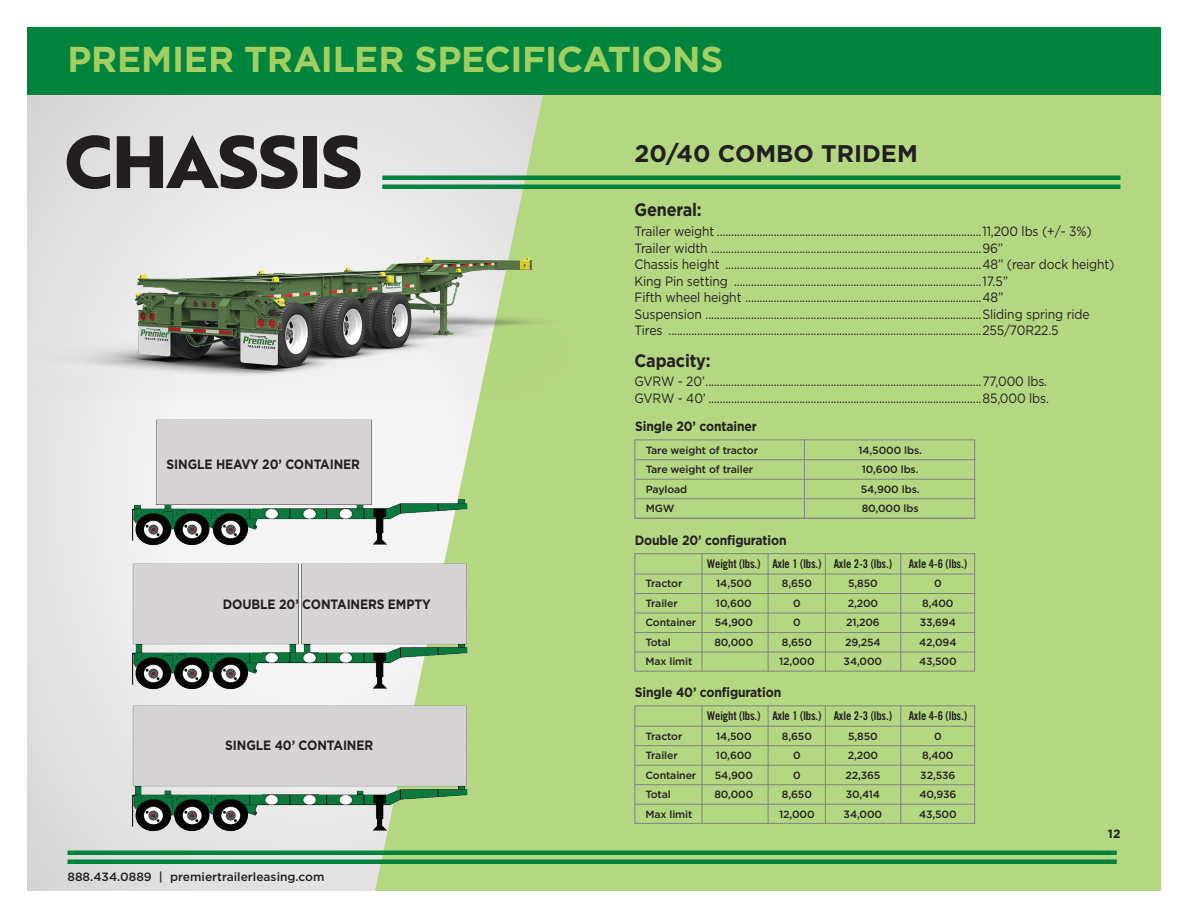
<style>
.page{position:relative;width:1188px;height:918px;background:#fff}
.page>*{position:absolute;margin:0;border:0;box-sizing:border-box;transform-origin:0 0}
.t1{font:700 72px "Brother 1816 Extra";letter-spacing:-.01em;color:#231f20}
.t2{font:700 36px "Gotham";letter-spacing:-.01em;color:#a2cf62}
.t3{font:700 24px "Gotham";color:#231f20}
.t4{font:700 18px "Gotham";letter-spacing:-.01em;color:#231f20;scale:.9 1}
.t5{font:13.5px/16.5px "Gotham";letter-spacing:-.01em;color:#231f20;scale:.9 1}
.t6{font:700 13.5px "Gotham";letter-spacing:-.01em;color:#231f20;scale:.9 1}
.t7{font:12px "Trade Gothic LT Std Bd Cn 20";letter-spacing:-.01em;color:#231f20}
.t8{font:500 12px "Gotham";color:#231f20}
.t9{font:700 12px "Gotham";color:#231f20}
.t10{font:500 10.5px "Gotham";letter-spacing:-.01em;color:#231f20}
</style>
<div class="page">
<div style="left:27px;top:94px;width:567px;height:797px;background:#e4e3e3"></div>
<div style="left:375px;top:94px;width:786px;height:797px;background:#b4d781"></div>
<hr style="left:382px;top:176px;width:738px;height:4px;background:#00843d">
<hr style="left:382px;top:185px;width:738px;height:4px;background:#00843d">
<div style="left:27px;top:27px;width:1134px;height:67px;background:#00843d"></div>
<hr style="left:68px;top:851px;width:1049px;height:4px;background:#00843d">
<hr style="left:68px;top:860px;width:1049px;height:4px;background:#00843d">
<img style="left:87px;top:234px;width:482px;height:165px">
<img style="left:131px;top:412px;width:336px;height:140px">
<img style="left:132px;top:555px;width:336px;height:140px">
<img style="left:132px;top:697px;width:335px;height:140px">
<div style="left:634px;top:706px;width:341px;height:118px;border:1px solid #808285"></div>
<hr style="left:635px;top:726px;width:340px;height:1px;background:#808285">
<hr style="left:635px;top:745px;width:340px;height:1px;background:#808285">
<hr style="left:635px;top:765px;width:340px;height:1px;background:#808285">
<hr style="left:635px;top:784px;width:340px;height:1px;background:#808285">
<hr style="left:635px;top:804px;width:340px;height:1px;background:#808285">
<hr style="left:702px;top:706px;width:1px;height:118px;background:#808285">
<hr style="left:825px;top:706px;width:1px;height:118px;background:#808285">
<hr style="left:900px;top:706px;width:1px;height:118px;background:#808285">
<hr style="left:768px;top:706px;width:1px;height:118px;background:#808285">
<div style="left:634px;top:553px;width:341px;height:119px;border:1px solid #808285"></div>
<hr style="left:635px;top:574px;width:340px;height:1px;background:#808285">
<hr style="left:635px;top:593px;width:340px;height:1px;background:#808285">
<hr style="left:635px;top:613px;width:340px;height:1px;background:#808285">
<hr style="left:635px;top:632px;width:340px;height:1px;background:#808285">
<hr style="left:635px;top:652px;width:340px;height:1px;background:#808285">
<hr style="left:702px;top:553px;width:1px;height:119px;background:#808285">
<hr style="left:825px;top:553px;width:1px;height:119px;background:#808285">
<hr style="left:900px;top:553px;width:1px;height:119px;background:#808285">
<hr style="left:768px;top:553px;width:1px;height:119px;background:#808285">
<div style="left:634px;top:439px;width:341px;height:80px;border:1px solid #808285"></div>
<hr style="left:635px;top:459px;width:341px;height:1px;background:#808285">
<hr style="left:635px;top:479px;width:341px;height:1px;background:#808285">
<hr style="left:635px;top:498px;width:341px;height:1px;background:#808285">
<hr style="left:635px;top:518px;width:341px;height:1px;background:#808285">
<hr style="left:804px;top:439px;width:1px;height:79px;background:#808285">
<h2 class="t2" style="left:68px;top:36px;width:657px">PREMIER TRAILER SPECIFICATIONS</h2>
<h1 class="t1" style="left:64px;top:107px;width:299px">CHASSIS</h1>
<h3 class="t3" style="left:634px;top:137px;width:285px">20/40 COMBO TRIDEM</h3>
<h3 class="t4" style="left:634px;top:198px;width:76px">General:</h3>
<p class="t5" style="left:634px;top:223px;width:535px">Trailer weight .............................................................................................11,200 lbs (+/- 3%)<br>Trailer width ...............................................................................................96”<br>Chassis height ..........................................................................................48” (rear dock height)<br>King Pin setting .......................................................................................17.5”<br>Fifth wheel height ...................................................................................48”<br>Suspension .................................................................................................Sliding spring ride Tires ..............................................................................................................255/70R22.5</p>
<h3 class="t4" style="left:634px;top:348px;width:86px">Capacity:</h3>
<p class="t5" style="left:634px;top:373px;width:462px">GVRW - 20’.................................................................................................77,000 lbs.<br>GVRW - 40’ ................................................................................................85,000 lbs.</p>
<p class="t6" style="left:167px;top:456px;width:216px">SINGLE HEAVY 20’ CONTAINER</p>
<p class="t6" style="left:223px;top:596px;width:233px">DOUBLE 20’ CONTAINERS EMPTY</p>
<p class="t6" style="left:225px;top:736px;width:166px">SINGLE 40’ CONTAINER</p>
<p class="t8" style="left:68px;top:868px;width:259px">888.434.0889 | premiertrailerleasing.com</p>
<p class="t6" style="left:635px;top:417px;width:137px">Single 20’ container</p>
<p class="t10" style="left:646px;top:443px;width:114px">Tare weight of tractor</p>
<p class="t10" style="left:858px;top:443px;width:65px">14,5000 lbs.</p>
<p class="t10" style="left:646px;top:462px;width:109px">Tare weight of trailer</p>
<p class="t10" style="left:862px;top:462px;width:58px">10,600 lbs.</p>
<p class="t10" style="left:646px;top:482px;width:43px">Payload</p>
<p class="t10" style="left:861px;top:482px;width:60px">54,900 lbs.</p>
<p class="t10" style="left:646px;top:501px;width:30px">MGW</p>
<p class="t10" style="left:862px;top:501px;width:58px">80,000 lbs</p>
<p class="t6" style="left:635px;top:531px;width:170px">Double 20’ configuration</p>
<p class="t7" style="left:707px;top:556px;width:186px">Weight (lbs.) Axle 1 (lbs.) Axle 2-3 (lbs.)</p>
<p class="t7" style="left:909px;top:556px;width:60px">Axle 4-6 (lbs.)</p>
<p class="t10" style="left:645px;top:577px;width:39px">Tractor</p>
<p class="t10" style="left:716px;top:577px;width:37px">14,500</p>
<p class="t10" style="left:782px;top:577px;width:32px">8,650</p>
<p class="t10" style="left:848px;top:577px;width:31px">5,850</p>
<p class="t10" style="left:934px;top:577px;width:9px">0</p>
<p class="t10" style="left:645px;top:596px;width:34px">Trailer</p>
<p class="t10" style="left:716px;top:596px;width:37px">10,600</p>
<p class="t10" style="left:793px;top:596px;width:9px">0</p>
<p class="t10" style="left:848px;top:596px;width:32px">2,200</p>
<p class="t10" style="left:922px;top:596px;width:33px">8,400</p>
<p class="t10" style="left:645px;top:616px;width:52px">Container</p>
<p class="t10" style="left:715px;top:616px;width:40px">54,900</p>
<p class="t10" style="left:793px;top:616px;width:9px">0</p>
<p class="t10" style="left:846px;top:616px;width:35px">21,206</p>
<p class="t10" style="left:920px;top:616px;width:38px">33,694</p>
<p class="t10" style="left:645px;top:635px;width:27px">Total</p>
<p class="t10" style="left:714px;top:635px;width:40px">80,000</p>
<p class="t10" style="left:782px;top:635px;width:32px">8,650</p>
<p class="t10" style="left:845px;top:635px;width:37px">29,254</p>
<p class="t10" style="left:919px;top:635px;width:39px">42,094</p>
<p class="t10" style="left:645px;top:655px;width:48px">Max limit</p>
<p class="t10" style="left:779px;top:655px;width:37px">12,000</p>
<p class="t10" style="left:844px;top:655px;width:40px">34,000</p>
<p class="t10" style="left:919px;top:655px;width:39px">43,500</p>
<p class="t6" style="left:635px;top:684px;width:164px">Single 40’ configuration</p>
<p class="t7" style="left:707px;top:708px;width:186px">Weight (lbs.) Axle 1 (lbs.) Axle 2-3 (lbs.)</p>
<p class="t7" style="left:909px;top:708px;width:60px">Axle 4-6 (lbs.)</p>
<p class="t10" style="left:645px;top:729px;width:39px">Tractor</p>
<p class="t10" style="left:716px;top:729px;width:37px">14,500</p>
<p class="t10" style="left:782px;top:729px;width:32px">8,650</p>
<p class="t10" style="left:848px;top:729px;width:31px">5,850</p>
<p class="t10" style="left:934px;top:729px;width:9px">0</p>
<p class="t10" style="left:645px;top:748px;width:34px">Trailer</p>
<p class="t10" style="left:716px;top:748px;width:37px">10,600</p>
<p class="t10" style="left:793px;top:748px;width:9px">0</p>
<p class="t10" style="left:848px;top:748px;width:32px">2,200</p>
<p class="t10" style="left:922px;top:748px;width:33px">8,400</p>
<p class="t10" style="left:645px;top:768px;width:52px">Container</p>
<p class="t10" style="left:715px;top:768px;width:40px">54,900</p>
<p class="t10" style="left:793px;top:768px;width:9px">0</p>
<p class="t10" style="left:845px;top:768px;width:37px">22,365</p>
<p class="t10" style="left:920px;top:768px;width:37px">32,536</p>
<p class="t10" style="left:645px;top:787px;width:27px">Total</p>
<p class="t10" style="left:714px;top:787px;width:40px">80,000</p>
<p class="t10" style="left:782px;top:787px;width:32px">8,650</p>
<p class="t10" style="left:846px;top:787px;width:36px">30,414</p>
<p class="t10" style="left:919px;top:787px;width:39px">40,936</p>
<p class="t10" style="left:645px;top:807px;width:48px">Max limit</p>
<p class="t10" style="left:779px;top:807px;width:37px">12,000</p>
<p class="t10" style="left:844px;top:807px;width:40px">34,000</p>
<p class="t10" style="left:919px;top:807px;width:39px">43,500</p>
<p class="t9" style="left:1108px;top:826px;width:14px">12</p>
</div>
